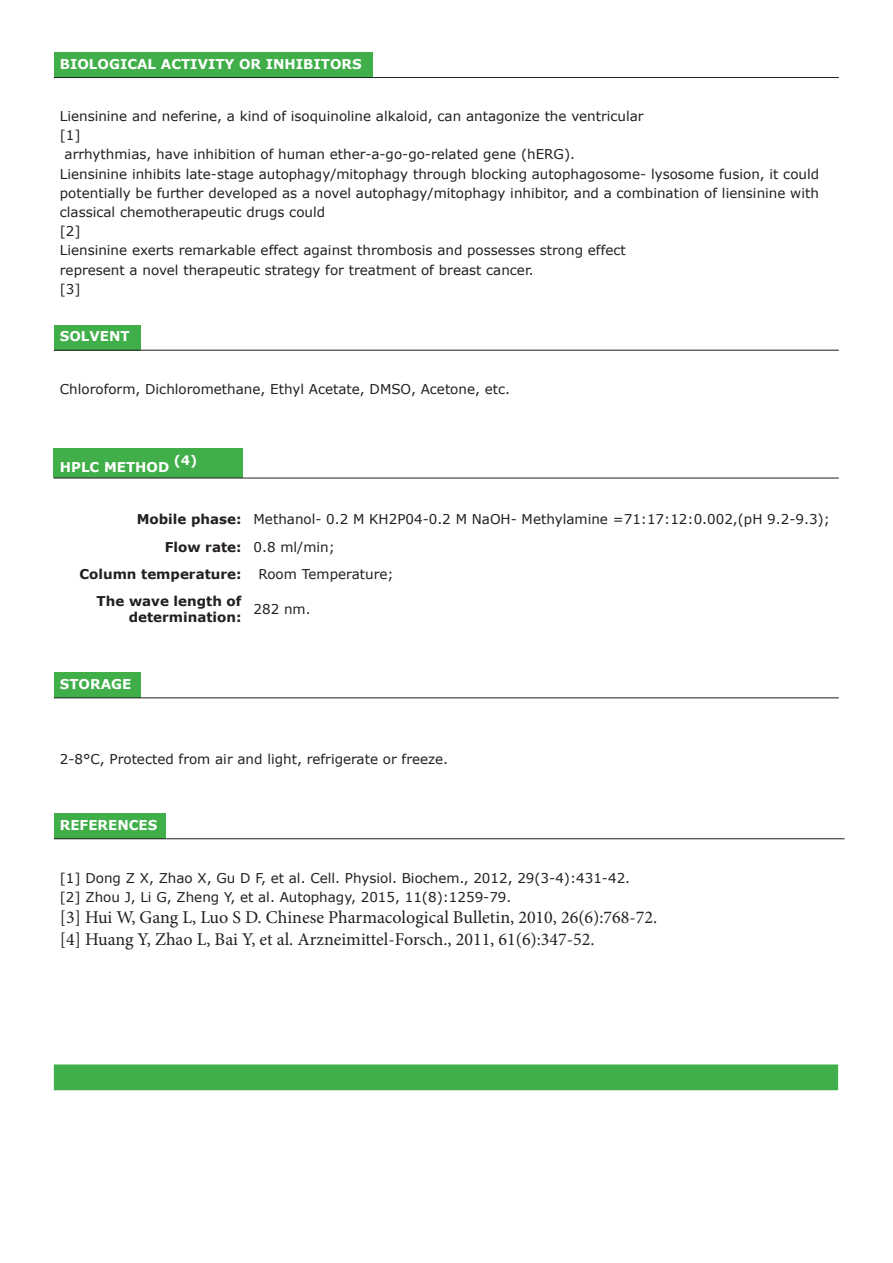
<style>
.page{position:relative;width:893px;height:1263px;background:#fff}
.page>*{position:absolute;margin:0;border:0;box-sizing:border-box;transform-origin:0 0}
.t1{font:18px "Minion Pro";color:#231f20}
.t2{font:13.5px/19.2px "Verdana";color:#231f20;text-align:justify}
.t3{font:700 13.5px/16.2px "Verdana";color:#231f20;text-align:right}
.t4{font:700 13.5px "Verdana";color:#fff}
.t5{font:700 13.05px "Verdana";color:#fff}
</style>
<div class="page">
<div style="left:54px;top:52px;width:319px;height:26px;background:#40ae49"></div>
<hr style="left:54px;top:77px;width:319px;height:1px;background:#231f20">
<hr style="left:373px;top:77px;width:466px;height:1px;background:#231f20">
<div style="left:54px;top:325px;width:86px;height:25px;background:#40ae49"></div>
<hr style="left:54px;top:350px;width:86px;height:1px;background:#231f20">
<hr style="left:140px;top:350px;width:699px;height:1px;background:#231f20">
<div style="left:54px;top:449px;width:189px;height:29px;background:#40ae49"></div>
<hr style="left:54px;top:478px;width:189px;height:1px;background:#231f20">
<hr style="left:248px;top:478px;width:591px;height:1px;background:#231f20">
<div style="left:54px;top:673px;width:86px;height:25px;background:#40ae49"></div>
<hr style="left:54px;top:698px;width:86px;height:1px;background:#231f20">
<hr style="left:140px;top:698px;width:699px;height:1px;background:#231f20">
<div style="left:54px;top:814px;width:112px;height:25px;background:#40ae49"></div>
<hr style="left:54px;top:838px;width:112px;height:1px;background:#231f20">
<hr style="left:166px;top:838px;width:679px;height:1px;background:#231f20">
<div style="left:54px;top:1064px;width:784px;height:26px;background:#40ae49"></div>
<p class="t4" style="left:60px;top:55px;width:303px">BIOLOGICAL ACTIVITY OR INHIBITORS</p>
<p class="t2" style="left:60px;top:107px;width:585px">Liensinine and neferine, a kind of isoquinoline alkaloid, can antagonize the ventricular</p>
<p class="t2" style="left:60px;top:126px;width:22px">[1]</p>
<p class="t2" style="left:65px;top:145px;width:512px">arrhythmias, have inhibition of human ether-a-go-go-related gene (hERG).</p>
<p class="t2" style="left:60px;top:164px;width:761px">Liensinine inhibits late-stage autophagy/mitophagy through blocking autophagosome- lysosome fusion, it could potentially be further developed as a novel autophagy/mitophagy inhibitor, and a combination of liensinine with classical chemotherapeutic drugs could</p>
<p class="t2" style="left:60px;top:222px;width:22px">[2]</p>
<p class="t2" style="left:60px;top:241px;width:567px">Liensinine exerts remarkable effect against thrombosis and possesses strong effect</p>
<p class="t2" style="left:60px;top:260px;width:475px">represent a novel therapeutic strategy for treatment of breast cancer.</p>
<p class="t2" style="left:60px;top:280px;width:22px">[3]</p>
<p class="t4" style="left:60px;top:328px;width:71px">SOLVENT</p>
<p class="t2" style="left:60px;top:379px;width:452px">Chloroform, Dichloromethane, Ethyl Acetate, DMSO, Acetone, etc.</p>
<p class="t4" style="left:60px;top:458px;width:111px">HPLC METHOD</p>
<p class="t5" style="left:174px;top:451px;width:25px">(4)</p>
<p class="t3" style="left:137px;top:511px;width:106px">Mobile phase:</p>
<p class="t2" style="left:254px;top:510px;width:578px">Methanol- 0.2 M KH2P04-0.2 M NaOH- Methylamine =71:17:12:0.002,(pH 9.2-9.3);</p>
<p class="t3" style="left:165px;top:539px;width:78px">Flow rate:</p>
<p class="t2" style="left:254px;top:538px;width:83px">0.8 ml/min;</p>
<p class="t3" style="left:79px;top:566px;width:164px">Column temperature:</p>
<p class="t2" style="left:258px;top:565px;width:137px">Room Temperature;</p>
<p class="t3" style="left:97px;top:593px;width:146px">The wave length of determination:</p>
<p class="t2" style="left:254px;top:600px;width:59px">282 nm.</p>
<p class="t4" style="left:60px;top:675px;width:73px">STORAGE</p>
<p class="t2" style="left:60px;top:750px;width:390px">2-8°C, Protected from air and light, refrigerate or freeze.</p>
<p class="t4" style="left:60px;top:816px;width:99px">REFERENCES</p>
<p class="t2" style="left:60px;top:868px;width:572px">[1] Dong Z X, Zhao X, Gu D F, et al. Cell. Physiol. Biochem., 2012, 29(3-4):431-42.</p>
<p class="t2" style="left:60px;top:887px;width:453px">[2] Zhou J, Li G, Zheng Y, et al. Autophagy, 2015, 11(8):1259-79.</p>
<p class="t1" style="left:60px;top:906px;width:599px">[3] Hui W, Gang L, Luo S D. Chinese Pharmacological Bulletin, 2010, 26(6):768-72.</p>
<p class="t1" style="left:60px;top:927px;width:536px">[4] Huang Y, Zhao L, Bai Y, et al. Arzneimittel-Forsch., 2011, 61(6):347-52.</p>
</div>
